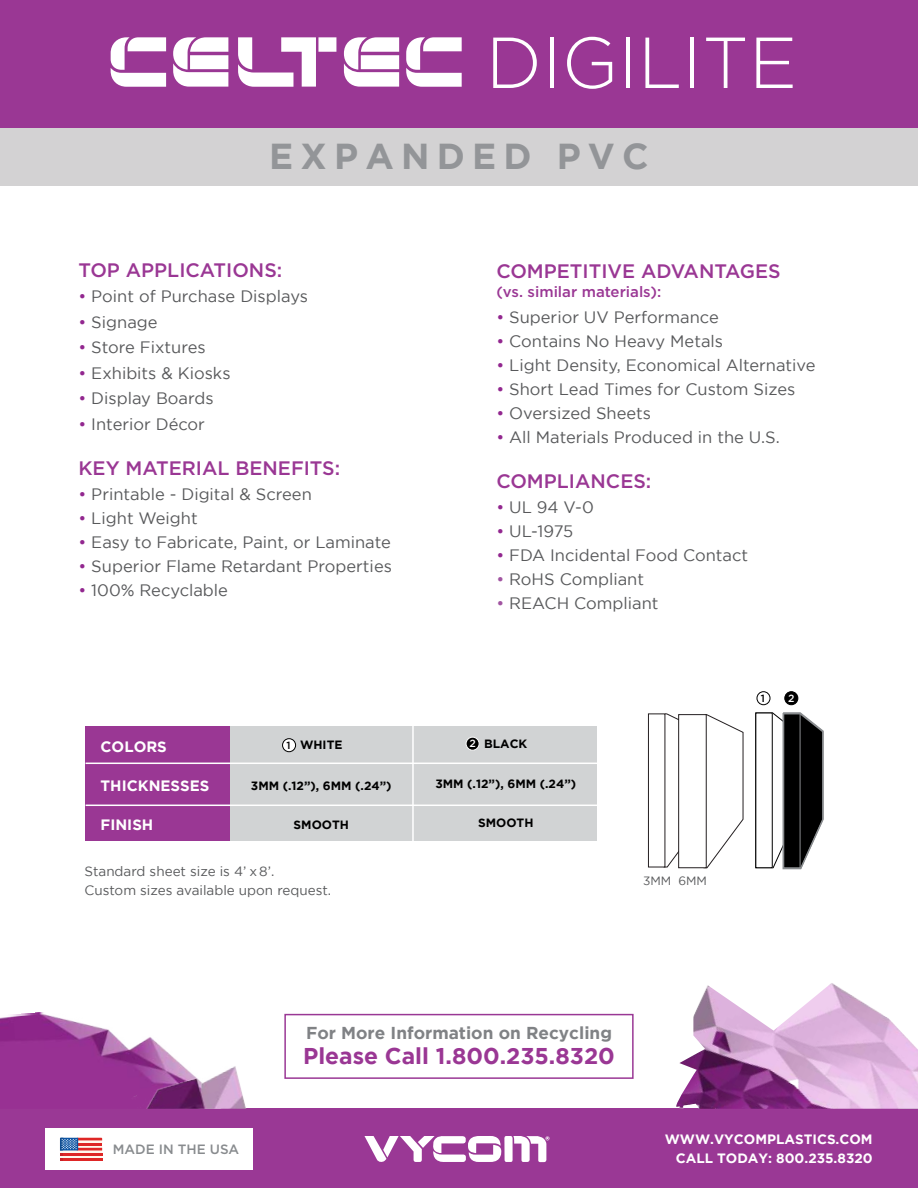
<style>
.page{position:relative;width:918px;height:1188px;background:#fff}
.page>*{position:absolute;margin:0;border:0;box-sizing:border-box;transform-origin:0 0}
.t1{font:300 72px "Gotham";color:#fff}
.t2{font:700 36px "Gotham";letter-spacing:.2em;color:#939598}
.t3{font:700 22.8px "Gotham";color:#9a3794}
.t4{font:500 19.5px "Gotham";color:#9a3794}
.t5{font:700 17.25px "Gotham";color:#808285}
.t6{font:16.5px "Gotham";color:#58595b}
.t7{font:700 15px "Gotham";color:#fff}
.t8{font:500 15px "Gotham";color:#9a3794}
.t9{font:13.5px/19.5px "Gotham";color:#58595b}
.t10{font:700 13.5px/19.5px "Gotham";color:#fff;text-align:right}
.t11{font:500 13.5px "Gotham";color:#888b8e}
.t12{font:700 12px "Gotham";color:#000}
.t13{font:12px "Gotham";color:#58595b}
.t14{font:500 10.35px "Gotham";color:#fff}
.t15{font:500 10.35px "Gotham";color:#000}
.s1{color:#92278f}
.s2{color:#a154a1}
</style>
<div class="page">
<div style="left:0;top:1108px;width:918px;height:80px;background:#9a3895"></div>
<img style="left:676px;top:983px;width:242px;height:126px">
<img style="left:0;top:1012px;width:161px;height:34px">
<img style="left:0;top:1046px;width:247px;height:63px">
<div style="left:0;top:127px;width:918px;height:59px;background:#d3d2d3"></div>
<div style="left:0;top:0;width:918px;height:127px;background:#9a3794"></div>
<svg style="left:663px;top:713px;width:81px;height:156px"></svg>
<div style="left:679px;top:715px;width:26px;height:153px;background:#fff"></div>
<div style="left:678px;top:714px;width:29px;height:154px;border:1px solid #241f21"></div>
<div style="left:648px;top:713px;width:17px;height:154px;border:1px solid #241f21"></div>
<div style="left:228px;top:726px;width:369px;height:115px;background:#d1d3d4"></div>
<div style="left:86px;top:726px;width:144px;height:115px;background:#9a3794"></div>
<hr style="left:86px;top:763px;width:511px;height:1px;background:#fff">
<hr style="left:412px;top:724px;width:2px;height:117px;background:#fff">
<hr style="left:86px;top:805px;width:511px;height:1px;background:#fff">
<svg style="left:364px;top:1136px;width:185px;height:27px"></svg>
<div style="left:45px;top:1128px;width:208px;height:42px;background:#fff"></div>
<svg style="left:60px;top:1138px;width:42px;height:23px"></svg>
<svg style="left:111px;top:37px;width:55px;height:50px"></svg>
<svg style="left:173px;top:37px;width:55px;height:50px;background:#ead7e9"></svg>
<svg style="left:344px;top:37px;width:55px;height:50px;background:#ebd8ea"></svg>
<svg style="left:406px;top:37px;width:56px;height:50px"></svg>
<svg style="left:238px;top:37px;width:98px;height:50px"></svg>
<svg style="left:755px;top:712px;width:69px;height:158px"></svg>
<div style="left:783px;top:713px;width:18px;height:156px;border:1px solid #898c8f"></div>
<div style="left:785px;top:692px;width:13px;height:13px;background:#000;border-radius:50%"></div>
<div style="left:784px;top:691px;width:14px;height:14px;border:1px solid #000;border-radius:50%"></div>
<div style="left:466px;top:737px;width:13px;height:13px;background:#000;border-radius:50%"></div>
<div style="left:466px;top:737px;width:14px;height:14px;border:1px solid #fff;border-radius:50%"></div>
<div style="left:757px;top:691px;width:13px;height:14px;border:1px solid #000;border-radius:50%"></div>
<div style="left:283px;top:739px;width:13px;height:13px;background:#fff;border-radius:50%"></div>
<div style="left:282px;top:738px;width:14px;height:14px;border:1px solid #000;border-radius:50%"></div>
<div style="left:284px;top:1014px;width:350px;height:65px;border:2px solid #9a3895"></div>
<h1 class="t1" style="left:486px;top:17px;width:313px">DIGILITE</h1>
<h2 class="t2" style="left:269px;top:135px;width:381px">EXPANDED PVC</h2>
<p class="t4" style="left:78px;top:259px;width:205px">TOP APPLICATIONS:</p>
<p class="t6" style="left:78px;top:287px;width:231px"><span class="s1">•</span> Point of Purchase Displays</p>
<p class="t6" style="left:78px;top:313px;width:81px"><span class="s1">•</span> Signage</p>
<p class="t6" style="left:78px;top:338px;width:129px"><span class="s1">•</span> Store Fixtures</p>
<p class="t6" style="left:78px;top:364px;width:154px"><span class="s1">•</span> Exhibits &amp; Kiosks</p>
<p class="t6" style="left:78px;top:389px;width:137px"><span class="s1">•</span> Display Boards</p>
<p class="t6" style="left:78px;top:415px;width:128px"><span class="s1">•</span> Interior Décor</p>
<p class="t4" style="left:78px;top:457px;width:263px">KEY MATERIAL BENEFITS:</p>
<p class="t6" style="left:78px;top:485px;width:235px"><span class="s1">•</span> Printable - Digital &amp; Screen</p>
<p class="t6" style="left:78px;top:509px;width:121px"><span class="s1">•</span> Light Weight</p>
<p class="t6" style="left:78px;top:533px;width:314px"><span class="s1">•</span> Easy to Fabricate, Paint, or Laminate</p>
<p class="t6" style="left:78px;top:557px;width:315px"><span class="s1">•</span> Superior Flame Retardant Properties</p>
<p class="t6" style="left:78px;top:581px;width:151px"><span class="s1">•</span> 100% Recyclable</p>
<p class="t7" style="left:101px;top:738px;width:68px">COLORS</p>
<p class="t7" style="left:101px;top:777px;width:110px">THICKNESSES</p>
<p class="t7" style="left:101px;top:816px;width:54px">FINISH</p>
<p class="t12" style="left:300px;top:738px;width:44px">WHITE</p>
<p class="t12" style="left:251px;top:778px;width:142px">3MM (.12”), 6MM (.24”)</p>
<p class="t12" style="left:294px;top:817px;width:57px">SMOOTH</p>
<p class="t15" style="left:287px;top:739px;width:6px">1</p>
<p class="t4" style="left:496px;top:260px;width:286px">COMPETITIVE ADVANTAGES</p>
<p class="t8" style="left:496px;top:283px;width:166px">(vs. similar materials):</p>
<p class="t6" style="left:496px;top:308px;width:224px"><span class="s1">•</span> Superior UV Performance</p>
<p class="t6" style="left:496px;top:332px;width:228px"><span class="s1">•</span> Contains No Heavy Metals</p>
<p class="t6" style="left:496px;top:356px;width:321px"><span class="s1">•</span> Light Density, Economical Alternative</p>
<p class="t6" style="left:496px;top:380px;width:301px"><span class="s1">•</span> Short Lead Times for Custom Sizes</p>
<p class="t6" style="left:496px;top:404px;width:156px"><span class="s1">•</span> Oversized Sheets</p>
<p class="t6" style="left:496px;top:428px;width:285px"><span class="s1">•</span> All Materials Produced in the U.S.</p>
<p class="t4" style="left:496px;top:470px;width:156px">COMPLIANCES:</p>
<p class="t6" style="left:496px;top:498px;width:99px"><span class="s1">•</span> UL 94 V-0</p>
<p class="t6" style="left:496px;top:522px;width:78px"><span class="s1">•</span> UL-1975</p>
<p class="t6" style="left:496px;top:546px;width:253px"><span class="s1">•</span> FDA Incidental Food Contact</p>
<p class="t6" style="left:496px;top:570px;width:149px"><span class="s2">•</span> RoHS Compliant</p>
<p class="t6" style="left:496px;top:594px;width:164px"><span class="s2">•</span> REACH Compliant</p>
<p class="t12" style="left:484px;top:737px;width:45px">BLACK</p>
<p class="t12" style="left:435px;top:777px;width:142px">3MM (.12”), 6MM (.24”)</p>
<p class="t12" style="left:478px;top:816px;width:57px">SMOOTH</p>
<p class="t14" style="left:469px;top:738px;width:8px">2</p>
<p class="t15" style="left:761px;top:692px;width:6px">1</p>
<p class="t14" style="left:788px;top:692px;width:8px">2</p>
<p class="t9" style="left:84px;top:861px;width:248px">Standard sheet size is 4’ x 8’.<br>Custom sizes available upon request.</p>
<p class="t13" style="left:643px;top:874px;width:65px">3MM 6MM</p>
<p class="t11" style="left:113px;top:1142px;width:128px">MADE IN THE USA</p>
<p class="t5" style="left:306px;top:1023px;width:307px">For More Information on Recycling</p>
<h3 class="t3" style="left:303px;top:1043px;width:313px">Please Call 1.800.235.8320</h3>
<p class="t10" style="left:665px;top:1129px;width:209px">WWW.VYCOMPLASTICS.COM<br>CALL TODAY: 800.235.8320</p>
</div>
